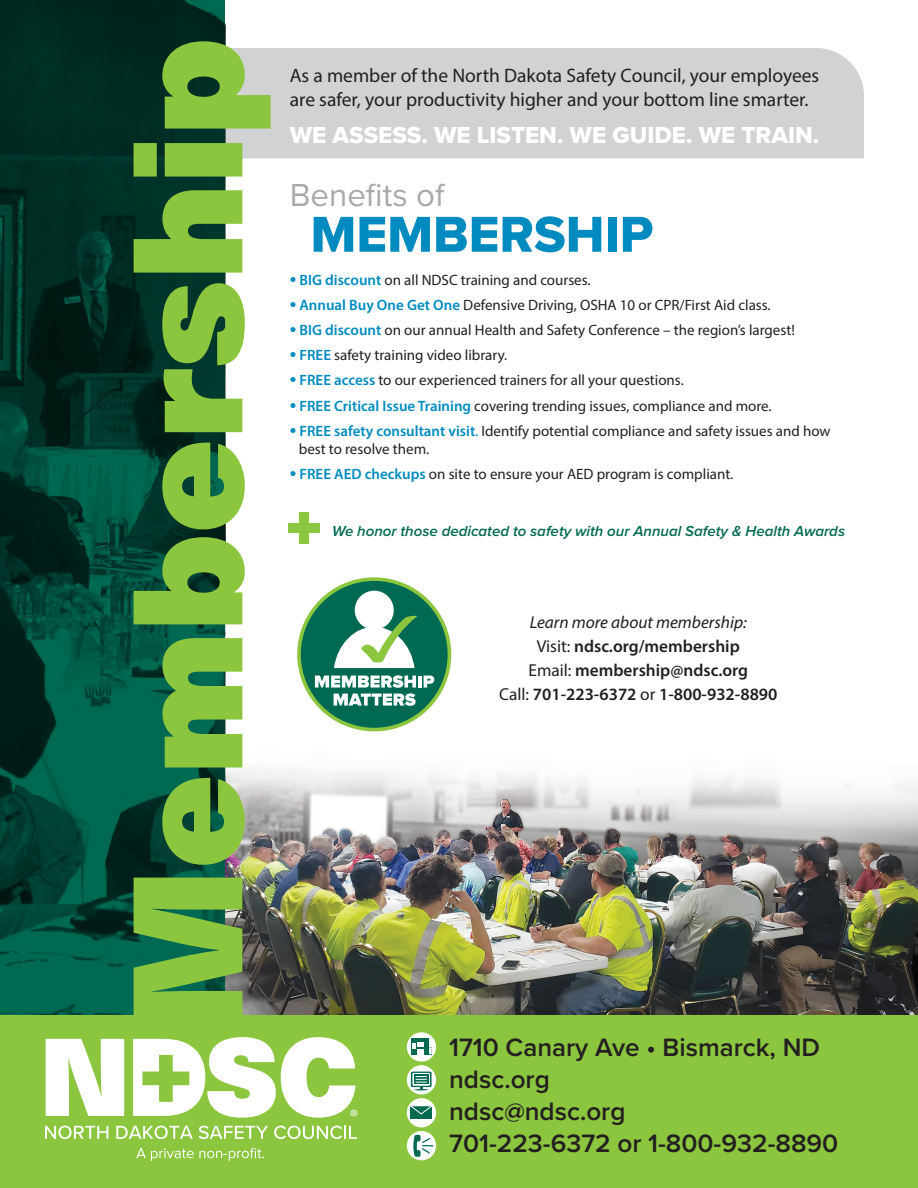
<style>
.page{position:relative;width:918px;height:1188px;background:#fff}
.page>*{position:absolute;margin:0;border:0;box-sizing:border-box;transform-origin:0 0}
.t1{font:152.85px "Neue Haas Unica W1 G X Black";color:#8bc63e}
.t2{font:52.35px "Proxima Nova Extrabld";color:#008bc0}
.t3{font:33px "Proxima Nova";color:#a8a9ad}
.t4{font:600 26.1px "Proxima Nova";color:#231f20}
.t5{font:24px "Proxima Nova Extrabld";color:#fff}
.t6{font:19.5px/23.4px "Myriad Pro";color:#231f20}
.t7{font:600 17.25px "Myriad Pro";color:#231f20}
.t8{font:italic 17.25px "Myriad Pro";color:#231f20}
.t9{font:15px/18px "Myriad Pro";color:#231f20}
.t10{font:italic 600 15px "Proxima Nova";color:#006951}
.s1{font-weight:600;font-size:21px;color:#008bc0}
.s2{font-weight:600;color:#008bc0}
.s3{color:#008bc0}
.s4{font-weight:400}
</style>
<div class="page">
<img style="left:225px;top:654px;width:693px;height:361px">
<div style="left:225px;top:48px;width:639px;height:110px;background:#d1d2d4"></div>
<img style="left:0;top:0;width:225px;height:1015px">
<div style="left:0;top:1015px;width:918px;height:173px;background:#8bc63e"></div>
<svg style="left:407px;top:1032px;width:29px;height:30px"></svg>
<div style="left:411px;top:1042px;width:5px;height:8px;background:#006951"></div>
<div style="left:412px;top:1038px;width:17px;height:16px;background:#006951"></div>
<svg style="left:412px;top:1042px;width:12px;height:13px"></svg>
<div style="left:407px;top:1098px;width:29px;height:29px;background:#fff;border-radius:50%"></div>
<div style="left:411px;top:1106px;width:21px;height:13px;background:#006951"></div>
<svg style="left:408px;top:1105px;width:24px;height:10px"></svg>
<div style="left:407px;top:1131px;width:29px;height:29px;background:#fff;border-radius:50%"></div>
<svg style="left:413px;top:1135px;width:20px;height:21px"></svg>
<svg style="left:407px;top:1065px;width:29px;height:30px"></svg>
<div style="left:411px;top:1072px;width:21px;height:15px;background:#006951"></div>
<div style="left:412px;top:1073px;width:18px;height:13px;background:#fff"></div>
<div style="left:414px;top:1074px;width:15px;height:10px;background:#006951"></div>
<svg style="left:414px;top:1076px;width:14px;height:14px"></svg>
<div style="left:299px;top:579px;width:150px;height:151px;background:#006951;border-radius:50%"></div>
<div style="left:297px;top:577px;width:154px;height:154px;border:4px solid #8bc63e;border-radius:50%"></div>
<hr style="left:418px;top:676px;width:4px;height:12px;background:#fff">
<svg style="left:424px;top:676px;width:10px;height:12px"></svg>
<svg style="left:315px;top:675px;width:101px;height:31px"></svg>
<div style="left:355px;top:591px;width:39px;height:39px;background:#fff;border-radius:50%"></div>
<svg style="left:334px;top:616px;width:83px;height:52px"></svg>
<svg style="left:136px;top:1148px;width:128px;height:13px"></svg>
<svg style="left:45px;top:1126px;width:63px;height:13px"></svg>
<svg style="left:116px;top:1126px;width:77px;height:13px"></svg>
<svg style="left:199px;top:1126px;width:69px;height:13px"></svg>
<svg style="left:274px;top:1126px;width:83px;height:13px"></svg>
<svg style="left:46px;top:1039px;width:78px;height:77px"></svg>
<svg style="left:133px;top:1037px;width:224px;height:81px"></svg>
<div style="left:299px;top:512px;width:10px;height:32px;background:#8bc63e"></div>
<div style="left:288px;top:523px;width:32px;height:10px;background:#8bc63e"></div>
<p class="t1" style="left:64px;top:1033px;width:996px;rotate:-90deg">Membership</p>
<p class="t6" style="left:290px;top:64px;width:531px">As a member of the North Dakota Safety Council, your employees are safer, your productivity higher and your bottom line smarter.</p>
<p class="t5" style="left:290px;top:118px;width:531px">WE ASSESS. WE LISTEN. WE GUIDE. WE TRAIN.</p>
<p class="t3" style="left:290px;top:171px;width:156px">Benefits of</p>
<p class="t2" style="left:310px;top:195px;width:344px">MEMBERSHIP</p>
<p class="t9" style="left:290px;top:270px;width:302px"><span class="s1">•</span> <span class="s2">BIG discount</span> on all NDSC training and courses.</p>
<p class="t9" style="left:290px;top:295px;width:482px"><span class="s1">•</span> <span class="s2">Annual Buy One Get One</span> Defensive Driving, OSHA 10 or CPR/First Aid class.</p>
<p class="t9" style="left:290px;top:321px;width:507px"><span class="s1">•</span> <span class="s2">BIG discount</span> on our annual Health and Safety Conference – the region’s largest!</p>
<p class="t9" style="left:290px;top:346px;width:219px"><span class="s1">•</span> <span class="s2">FREE</span> safety training video library.</p>
<p class="t9" style="left:290px;top:371px;width:396px"><span class="s1">•</span> <span class="s2">FREE access</span> to our experienced trainers for all your questions.</p>
<p class="t9" style="left:290px;top:396px;width:483px"><span class="s1">•</span> <span class="s2">FREE Critical Issue Training</span> covering trending issues, compliance and more.</p>
<p class="t9" style="left:299px;top:421px;width:533px;text-indent:-9px"><span class="s1">•</span> <span class="s2">FREE safety consultant visit</span><span class="s3">.</span> Identify potential compliance and safety issues and how best to resolve them.</p>
<p class="t9" style="left:290px;top:465px;width:445px"><span class="s1">•</span> <span class="s2">FREE AED checkups</span> on site to ensure your AED program is compliant.</p>
<p class="t10" style="left:332px;top:520px;width:515px">We honor those dedicated to safety with our Annual Safety &amp; Health Awards</p>
<p class="t8" style="left:530px;top:611px;width:219px">Learn more about membership:</p>
<p class="t7" style="left:537px;top:635px;width:204px"><span class="s4">Visit:</span> ndsc.org/membership</p>
<p class="t7" style="left:529px;top:659px;width:221px"><span class="s4">Email:</span> membership@ndsc.org</p>
<p class="t7" style="left:499px;top:683px;width:280px"><span class="s4">Call:</span> 701-223-6372 <span class="s4">or</span> 1-800-932-8890</p>
<p class="t4" style="left:449px;top:1028px;width:372px">1710 Canary Ave • Bismarck, ND</p>
<p class="t4" style="left:449px;top:1060px;width:102px">ndsc.org</p>
<p class="t4" style="left:449px;top:1092px;width:178px">ndsc@ndsc.org</p>
<p class="t4" style="left:449px;top:1124px;width:391px">701-223-6372 or 1-800-932-8890</p>
</div>
